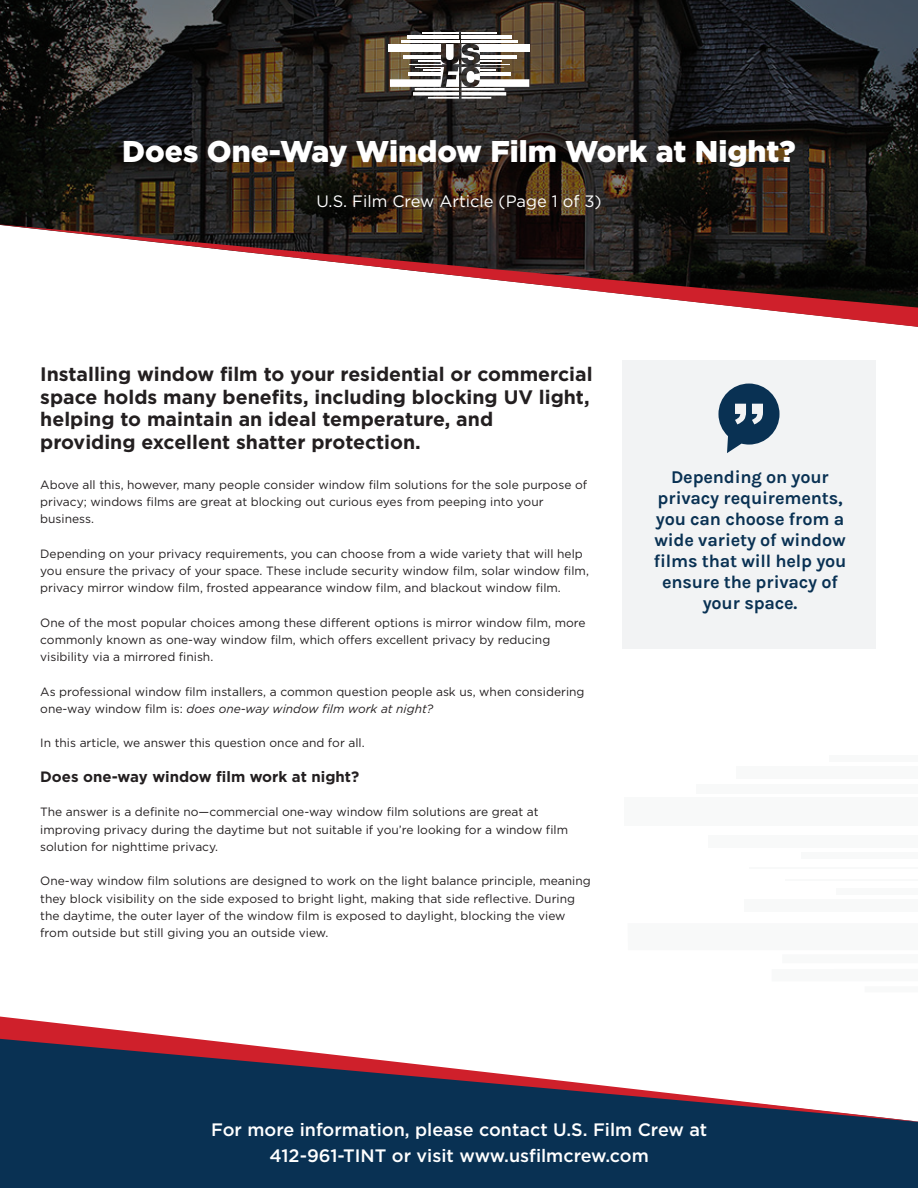
<style>
.page{position:relative;width:918px;height:1188px;background:#093153}
.page>*{position:absolute;margin:0;border:0;box-sizing:border-box;transform-origin:0 0}
.t1{font:900 30px "Gotham";color:#fff}
.t2{font:700 19.5px/22.5px "Gotham";color:#231f20}
.t3{font:700 18px/21px "Karla";letter-spacing:-.01em;color:#093153;text-align:center}
.t4{font:500 18px/25.5px "Gotham";color:#fff;text-align:center}
.t5{font:16.5px "Gotham";color:#fff}
.t6{font:700 15px "Gotham";color:#231f20}
.t7{font:12px/17.2px "Gotham";color:#231f20}
.s1{font-style:italic}
</style>
<div class="page">
<svg style="left:0;top:0;width:918px;height:223px;background:#26221e"></svg>
<div style="left:0;top:328px;width:918px;height:687px;background:#fff"></div>
<div style="left:772px;top:969px;width:146px;height:12px;background:#f2f3f4"></div>
<div style="left:865px;top:986px;width:53px;height:6px;background:#f2f3f4"></div>
<div style="left:624px;top:797px;width:294px;height:28px;background:#f2f3f4"></div>
<hr style="left:749px;top:868px;width:169px;height:1px;background:#f2f3f4">
<div style="left:696px;top:785px;width:222px;height:9px;background:#f2f3f4"></div>
<div style="left:736px;top:767px;width:182px;height:12px;background:#f2f3f4"></div>
<div style="left:829px;top:755px;width:89px;height:7px;background:#f2f3f4"></div>
<div style="left:628px;top:923px;width:290px;height:27px;background:#f8f9f9"></div>
<div style="left:744px;top:900px;width:174px;height:12px;background:#f2f3f4"></div>
<div style="left:836px;top:889px;width:82px;height:6px;background:#f2f3f4"></div>
<hr style="left:785px;top:879px;width:133px;height:2px;background:#f2f3f4">
<div style="left:782px;top:954px;width:136px;height:9px;background:#f2f3f4"></div>
<div style="left:708px;top:835px;width:210px;height:13px;background:#f2f3f4"></div>
<div style="left:801px;top:853px;width:117px;height:6px;background:#f2f3f4"></div>
<div style="left:623px;top:360px;width:253px;height:289px;background:#f2f3f4"></div>
<svg style="left:718px;top:384px;width:62px;height:69px"></svg>
<svg style="left:0;top:223px;width:918px;height:105px;background:#9d8c8b"></svg>
<svg style="left:462px;top:92px;width:44px;height:4px"></svg>
<hr style="left:462px;top:97px;width:29px;height:2px;background:#fff">
<div style="left:480px;top:44px;width:50px;height:8px;background:#fff"></div>
<hr style="left:480px;top:64px;width:30px;height:1px;background:#fff">
<hr style="left:462px;top:41px;width:56px;height:2px;background:#fff">
<hr style="left:462px;top:36px;width:50px;height:3px;background:#fff">
<hr style="left:462px;top:32px;width:35px;height:2px;background:#fff">
<div style="left:480px;top:79px;width:49px;height:8px;background:#fff"></div>
<hr style="left:480px;top:73px;width:31px;height:3px;background:#fff">
<hr style="left:462px;top:88px;width:43px;height:3px;background:#fff">
<svg style="left:413px;top:92px;width:46px;height:4px"></svg>
<hr style="left:428px;top:97px;width:31px;height:2px;background:#fff">
<hr style="left:415px;top:88px;width:44px;height:3px;background:#fff">
<hr style="left:480px;top:55px;width:36px;height:3px;background:#fff">
<div style="left:388px;top:44px;width:53px;height:8px;background:#fff"></div>
<hr style="left:401px;top:41px;width:58px;height:2px;background:#fff">
<hr style="left:407px;top:36px;width:52px;height:3px;background:#fff">
<hr style="left:422px;top:32px;width:37px;height:2px;background:#fff">
<svg style="left:390px;top:44px;width:114px;height:43px"></svg>
<svg style="left:0;top:1015px;width:918px;height:107px"></svg>
<h1 class="t1" style="left:122px;top:134px;width:675px">Does One-Way Window Film Work at Night?</h1>
<h3 class="t5" style="left:316px;top:192px;width:287px">U.S. Film Crew Article (Page 1 of 3)</h3>
<h2 class="t2" style="left:40px;top:362px;width:554px">Installing window film to your residential or commercial space holds many benefits, including blocking UV light, helping to maintain an ideal temperature, and providing excellent shatter protection.</h2>
<p class="t7" style="left:40px;top:475px;width:548px">Above all this, however, many people consider window film solutions for the sole purpose of privacy; windows films are great at blocking out curious eyes from peeping into your business.</p>
<p class="t7" style="left:40px;top:544px;width:550px">Depending on your privacy requirements, you can choose from a wide variety that will help you ensure the privacy of your space. These include security window film, solar window film, privacy mirror window film, frosted appearance window film, and blackout window film.</p>
<p class="t7" style="left:40px;top:613px;width:547px">One of the most popular choices among these different options is mirror window film, more commonly known as one-way window film, which offers excellent privacy by reducing visibility via a mirrored finish.</p>
<p class="t7" style="left:40px;top:682px;width:546px">As professional window film installers, a common question people ask us, when considering one-way window film is: <span class="s1">does one-way window film work at night?</span></p>
<p class="t7" style="left:40px;top:734px;width:326px">In this article, we answer this question once and for all.</p>
<p class="t6" style="left:40px;top:768px;width:320px">Does one-way window film work at night?</p>
<p class="t7" style="left:40px;top:803px;width:529px">The answer is a definite no—commercial one-way window film solutions are great at improving privacy during the daytime but not suitable if you’re looking for a window film solution for nighttime privacy.</p>
<p class="t7" style="left:40px;top:872px;width:552px">One-way window film solutions are designed to work on the light balance principle, meaning they block visibility on the side exposed to bright light, making that side reflective. During the daytime, the outer layer of the window film is exposed to daylight, blocking the view from outside but still giving you an outside view.</p>
<h3 class="t3" style="left:654px;top:467px;width:194px">Depending on your privacy requirements, you can choose from a wide variety of window films that will help you ensure the privacy of your space.</h3>
<h3 class="t4" style="left:211px;top:1117px;width:498px">For more information, please contact U.S. Film Crew at<br>412-961-TINT or visit www.usfilmcrew.com</h3>
</div>
